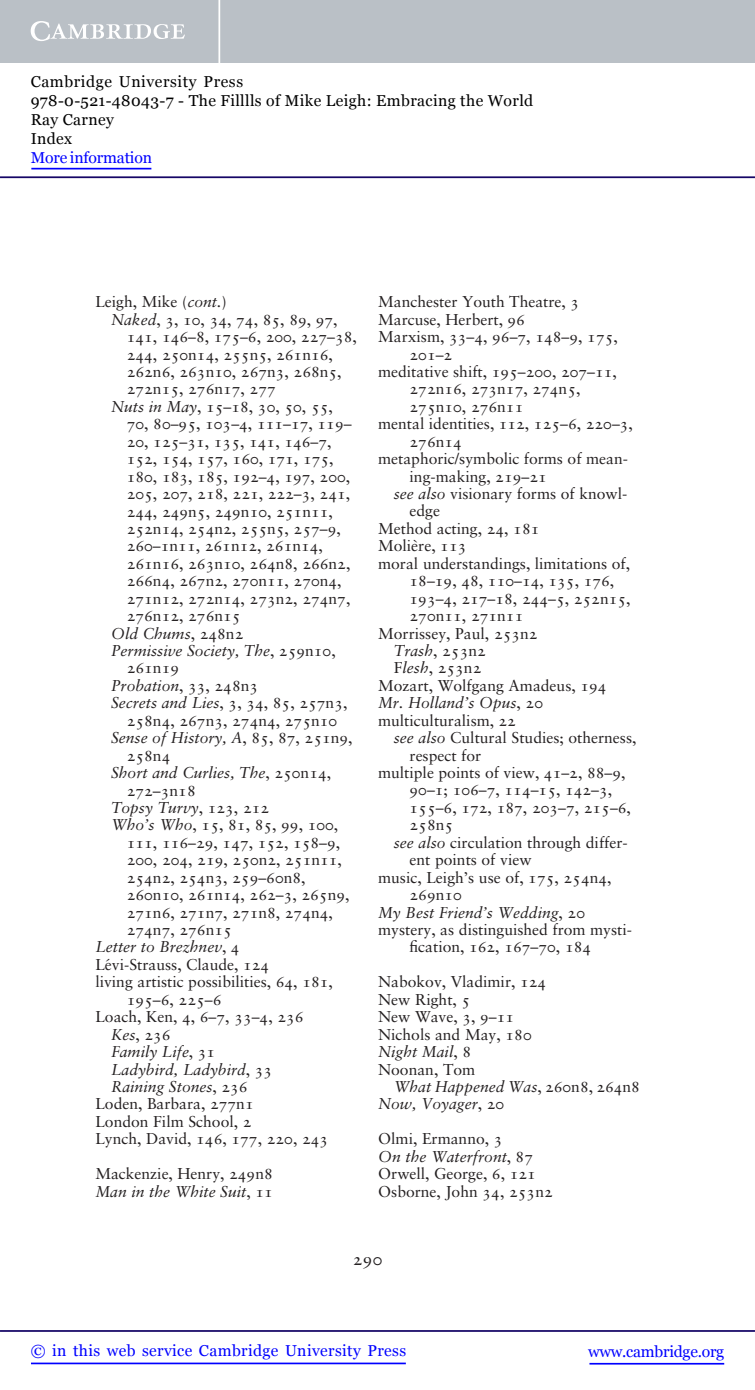
<style>
.page{position:relative;width:755px;height:1390px;background:#fff}
.page>*{position:absolute;margin:0;border:0;box-sizing:border-box;transform-origin:0 0}
.t1{font:17.5px "Sabon New Roman SC";color:#231f20}
.t2{font:15.75px/17.5px "Sabon New Roman SC";color:#231f20}
.t3{font:15.75px/17.5px "Sabon Italic Os F";color:#231f20}
.t4{font:15.75px/18.9px "Georgia";letter-spacing:.025em;color:#000}
.t5{font:15.75px "Georgia";letter-spacing:.025em;color:#00f}
.t6{font:15.75px "Georgia";letter-spacing:-.015em;color:#00f}
.t7{font:15.75px "Georgia";letter-spacing:-.01em;color:#00f}
.s1{font-family:"Sabon Italic Os F"}
.s2{font-family:"Sabon New Roman SC"}
</style>
<div class="page">
<hr style="left:589px;top:1363px;width:134px;height:1px;background:#00f">
<hr style="left:0;top:1330px;width:754px;height:2px;background:#150666">
<hr style="left:31px;top:1362px;width:374px;height:2px;background:#00f">
<div style="left:0;top:0;width:754px;height:63px;background:#bac0c6"></div>
<svg style="left:31px;top:21px;width:154px;height:20px"></svg>
<hr style="left:218px;top:0;width:2px;height:63px;background:#fff">
<hr style="left:0;top:176px;width:754px;height:2px;background:#150666">
<hr style="left:31px;top:168px;width:120px;height:1px;background:#00f">
<p class="t4" style="left:31px;top:73px;width:504px">Cambridge University Press<br>978-0-521-48043-7 - The Filllls of Mike Leigh: Embracing the World<br>Ray Carney<br>Index</p>
<p class="t7" style="left:31px;top:148px;width:123px">More information</p>
<p class="t2" style="left:95px;top:294px;width:133px">Leigh, Mike (<span class="s1">cont.</span>)</p>
<p class="t2" style="left:111px;top:312px;width:228px"><span class="s1">Naked</span>, 3, 10, 34, 74, 85, 89, 97,</p>
<p class="t2" style="left:127px;top:329px;width:231px">141, 146–8, 175–6, 200, 227–38,</p>
<p class="t2" style="left:127px;top:347px;width:207px">244, 250n14, 255n5, 261n16,</p>
<p class="t2" style="left:127px;top:364px;width:216px">262n6, 263n10, 267n3, 268n5,</p>
<p class="t2" style="left:127px;top:381px;width:150px">272n15, 276n17, 277</p>
<p class="t2" style="left:111px;top:399px;width:223px"><span class="s1">Nuts in May</span>, 15–18, 30, 50, 55,</p>
<p class="t2" style="left:127px;top:416px;width:226px">70, 80–95, 103–4, 111–17, 119–</p>
<p class="t2" style="left:127px;top:434px;width:206px">20, 125–31, 135, 141, 146–7,</p>
<p class="t2" style="left:127px;top:451px;width:208px">152, 154, 157, 160, 171, 175,</p>
<p class="t2" style="left:127px;top:469px;width:225px">180, 183, 185, 192–4, 197, 200,</p>
<p class="t2" style="left:127px;top:486px;width:225px">205, 207, 218, 221, 222–3, 241,</p>
<p class="t2" style="left:127px;top:503px;width:207px">244, 249n5, 249n10, 251n11,</p>
<p class="t2" style="left:127px;top:521px;width:215px">252n14, 254n2, 255n5, 257–9,</p>
<p class="t2" style="left:127px;top:538px;width:198px">260–1n11, 261n12, 261n14,</p>
<p class="t2" style="left:127px;top:556px;width:225px">261n16, 263n10, 264n8, 266n2,</p>
<p class="t2" style="left:127px;top:573px;width:216px">266n4, 267n2, 270n11, 270n4,</p>
<p class="t2" style="left:127px;top:591px;width:225px">271n12, 272n14, 273n2, 274n7,</p>
<p class="t2" style="left:127px;top:608px;width:115px">276n12, 276n15</p>
<p class="t3" style="left:111px;top:626px;width:226px">Old Chums<span class="s2">, 248n2<br></span>Permissive Society, The<span class="s2">, 259n10,</span></p>
<p class="t2" style="left:127px;top:660px;width:54px">261n19</p>
<p class="t3" style="left:111px;top:678px;width:149px">Probation<span class="s2">, 33, 248n3</span></p>
<p class="t2" style="left:111px;top:695px;width:238px;text-align:center"><span class="s1">Secrets and Lies</span>, 3, 34, 85, 257n3,<br>258n4, 267n3, 274n4, 275n10</p>
<p class="t3" style="left:111px;top:730px;width:243px">Sense of History, A<span class="s2">, 85, 87, 251n9,</span></p>
<p class="t2" style="left:127px;top:748px;width:45px">258n4</p>
<p class="t3" style="left:111px;top:765px;width:221px">Short and Curlies, The<span class="s2">, 250n14,</span></p>
<p class="t2" style="left:127px;top:782px;width:70px">272–3n18</p>
<p class="t3" style="left:111px;top:800px;width:160px">Topsy Turvy<span class="s2">, 123, 212</span></p>
<p class="t2" style="left:127px;top:817px;width:224px;text-indent:-16px"><span class="s1">Who’s Who</span>, 15, 81, 85, 99, 100,<br>111, 116–29, 147, 152, 158–9,<br>200, 204, 219, 250n2, 251n11,<br>254n2, 254n3, 259–60n8,<br>260n10, 261n14, 262–3, 265n9,<br>271n6, 271n7, 271n8, 274n4,<br>274n7, 276n15</p>
<p class="t3" style="left:95px;top:939px;width:146px">Letter to Brezhnev<span class="s2">, 4</span></p>
<p class="t2" style="left:95px;top:957px;width:175px">Le´vi-Strauss, Claude, 124</p>
<p class="t2" style="left:95px;top:974px;width:239px">living artistic possibilities, 64, 181,</p>
<p class="t2" style="left:127px;top:992px;width:96px">195–6, 225–6</p>
<p class="t2" style="left:95px;top:1009px;width:210px">Loach, Ken, 4, 6–7, 33–4, 236</p>
<p class="t2" style="left:111px;top:1027px;width:61px"><span class="s1">Kes</span>, 236</p>
<p class="t3" style="left:111px;top:1044px;width:163px">Family Life<span class="s2">, 31<br></span>Ladybird, Ladybird<span class="s2">, 33<br></span>Raining Stones<span class="s2">, 236</span></p>
<p class="t2" style="left:95px;top:1096px;width:234px">Loden, Barbara, 277n1<br>London Film School, 2<br>Lynch, David, 146, 177, 220, 243</p>
<p class="t2" style="left:95px;top:1166px;width:179px">Mackenzie, Henry, 249n8</p>
<p class="t3" style="left:95px;top:1184px;width:179px">Man in the White Suit<span class="s2">, 11</span></p>
<p class="t2" style="left:378px;top:294px;width:202px">Manchester Youth Theatre, 3</p>
<p class="t2" style="left:378px;top:312px;width:148px">Marcuse, Herbert, 96</p>
<p class="t2" style="left:378px;top:329px;width:241px">Marxism, 33–4, 96–7, 148–9, 175,</p>
<p class="t2" style="left:409px;top:346px;width:44px">201–2</p>
<p class="t2" style="left:378px;top:364px;width:240px">meditative shift, 195–200, 207–11,</p>
<p class="t2" style="left:409px;top:381px;width:172px">272n16, 273n17, 274n5,</p>
<p class="t2" style="left:409px;top:399px;width:115px">275n10, 276n11</p>
<p class="t2" style="left:378px;top:416px;width:256px">mental identities, 112, 125–6, 220–3,</p>
<p class="t2" style="left:409px;top:434px;width:54px">276n14</p>
<p class="t2" style="left:378px;top:451px;width:251px">metaphoric/symbolic forms of mean-</p>
<p class="t2" style="left:409px;top:469px;width:139px">ing-making, 219–21</p>
<p class="t2" style="left:393px;top:486px;width:235px"><span class="s1">see also</span> visionary forms of knowl-</p>
<p class="t2" style="left:409px;top:503px;width:32px">edge</p>
<p class="t2" style="left:378px;top:521px;width:163px">Method acting, 24, 181</p>
<p class="t2" style="left:378px;top:538px;width:90px">Molie`re, 113</p>
<p class="t2" style="left:378px;top:556px;width:253px">moral understandings, limitations of,</p>
<p class="t2" style="left:409px;top:573px;width:206px">18–19, 48, 110–14, 135, 176,</p>
<p class="t2" style="left:409px;top:591px;width:222px">193–4, 217–18, 244–5, 252n15,</p>
<p class="t2" style="left:409px;top:608px;width:115px">270n11, 271n11</p>
<p class="t2" style="left:378px;top:625px;width:161px">Morrissey, Paul, 253n2</p>
<p class="t2" style="left:393px;top:643px;width:93px"><span class="s1">Trash</span>, 253n2</p>
<p class="t2" style="left:393px;top:660px;width:89px">F<span class="s1">lesh</span>, 253n2</p>
<p class="t2" style="left:378px;top:678px;width:230px">Mozart, Wolfgang Amadeus, 194</p>
<p class="t3" style="left:378px;top:695px;width:166px">Mr. Holland’s Opus<span class="s2">, 20</span></p>
<p class="t2" style="left:378px;top:713px;width:139px">multiculturalism, 22</p>
<p class="t2" style="left:393px;top:730px;width:244px"><span class="s1">see also</span> Cultural Studies; otherness,</p>
<p class="t2" style="left:409px;top:747px;width:73px">respect for</p>
<p class="t2" style="left:378px;top:765px;width:249px">multiple points of view, 41–2, 88–9,</p>
<p class="t2" style="left:409px;top:782px;width:204px">90–1; 106–7, 114–15, 142–3,</p>
<p class="t2" style="left:409px;top:800px;width:223px">155–6, 172, 187, 203–7, 215–6,</p>
<p class="t2" style="left:409px;top:817px;width:45px">258n5</p>
<p class="t2" style="left:393px;top:835px;width:235px"><span class="s1">see also</span> circulation through differ-</p>
<p class="t2" style="left:409px;top:852px;width:123px">ent points of view</p>
<p class="t2" style="left:378px;top:870px;width:235px">music, Leigh’s use of, 175, 254n4,</p>
<p class="t2" style="left:409px;top:887px;width:54px">269n10</p>
<p class="t3" style="left:378px;top:905px;width:208px">My Best Friend’s Wedding<span class="s2">, 20</span></p>
<p class="t2" style="left:378px;top:922px;width:255px;text-align:center">mystery, as distinguished from mysti&shy;fication, 162, 167–70, 184</p>
<p class="t2" style="left:378px;top:974px;width:169px">Nabokov, Vladimir, 124<br>New Right, 5<br>New Wave, 3, 9–11<br>Nichols and May, 180</p>
<p class="t3" style="left:378px;top:1044px;width:94px">Night Mail<span class="s2">, 8</span></p>
<p class="t2" style="left:378px;top:1061px;width:99px">Noonan, Tom</p>
<p class="t3" style="left:378px;top:1079px;width:263px;text-indent:16px">What Happened Was<span class="s2">, 260n8, 264n8<br></span>Now, Voyager<span class="s2">, 20</span></p>
<p class="t2" style="left:378px;top:1131px;width:126px">Olmi, Ermanno, 3</p>
<p class="t3" style="left:378px;top:1149px;width:156px">On the Waterfront<span class="s2">, 87</span></p>
<p class="t2" style="left:378px;top:1166px;width:176px">Orwell, George, 6, 121<br>Osborne, John 34, 253n2</p>
<p class="t1" style="left:352px;top:1251px;width:31px">290</p>
<p class="t5" style="left:31px;top:1341px;width:376px">© in this web service Cambridge University Press</p>
<p class="t6" style="left:588px;top:1341px;width:137px">www.cambridge.org</p>
</div>
